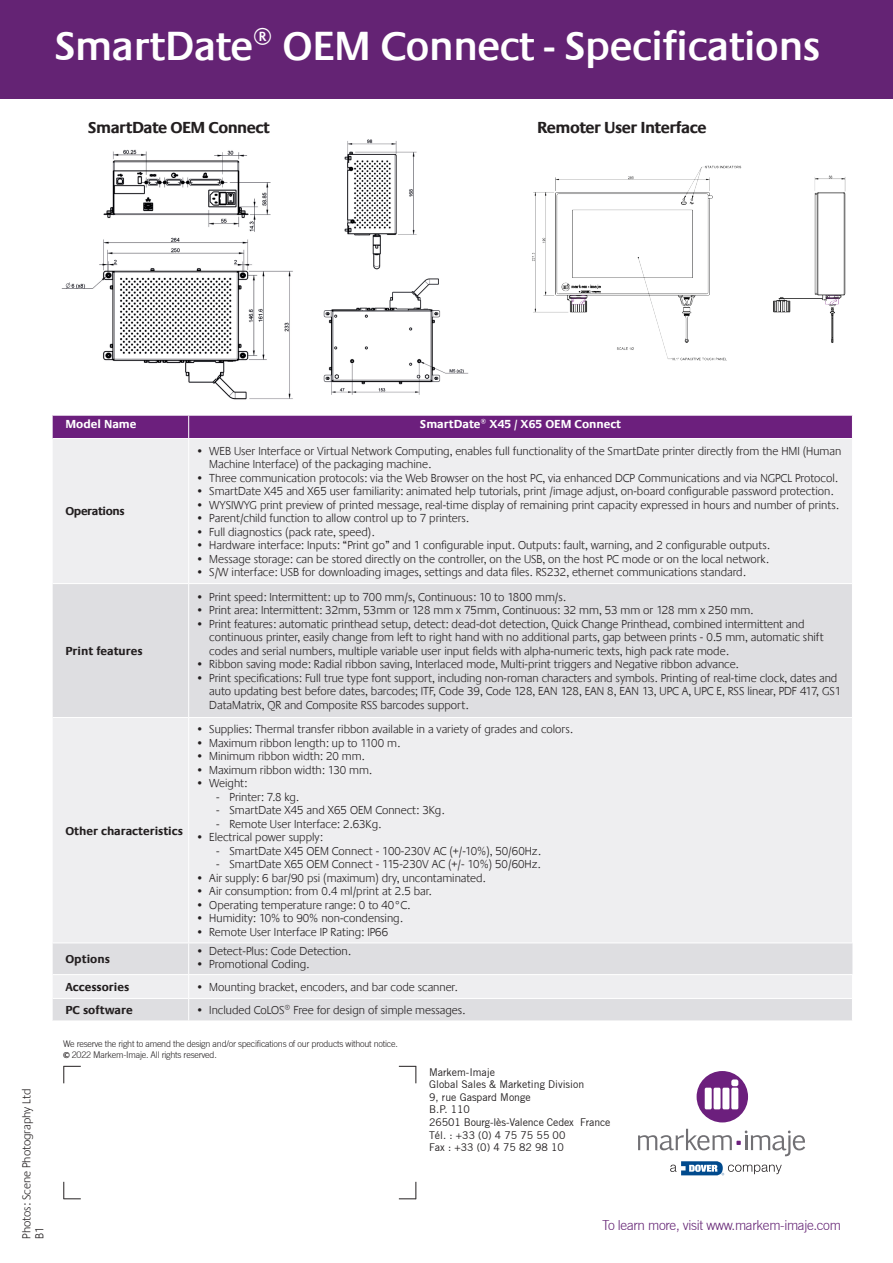
<style>
.page{position:relative;width:893px;height:1263px;background:#fff}
.page>*{position:absolute;margin:0;border:0;box-sizing:border-box;transform-origin:0 0}
.t1{font:600 42px "Praxis LT";letter-spacing:-.02em;color:#fff}
.t2{font:700 16.5px "Praxis LT";letter-spacing:-.03em;color:#231f20}
.t3{font:300 13.5px "Trade Gothic";letter-spacing:-.025em;color:#642374}
.t4{font:300 12px/13.5px "Praxis LT";color:#231f20}
.t5{font:700 12px "Praxis LT";color:#231f20}
.t6{font:700 12px "Praxis LT";color:#fff}
.t7{font:700 12px "Praxis LT";letter-spacing:-.03em;color:#231f20}
.t8{font:10.5px/12.6px "Trade Gothic";color:#231f20}
.t9{font:300 9px "Trade Gothic";letter-spacing:-.025em;color:#231f20}
.s1{font-family:"Praxis LT";font-weight:700}
</style>
<div class="page">
<div style="left:696px;top:1071px;width:52px;height:51px;background:#6c1f7d;border-radius:50%"></div>
<div style="left:705px;top:1088px;width:7px;height:21px;background:#fff;border-radius:2px"></div>
<div style="left:713px;top:1088px;width:8px;height:21px;background:#fff;border-radius:2px"></div>
<div style="left:722px;top:1088px;width:7px;height:21px;background:#fff;border-radius:2px"></div>
<div style="left:731px;top:1088px;width:7px;height:21px;background:#fff;border-radius:2px"></div>
<div style="left:731px;top:1079px;width:7px;height:7px;background:#fff;border-radius:2px"></div>
<svg style="left:638px;top:1129px;width:167px;height:46px"></svg>
<svg style="left:63px;top:1066px;width:18px;height:17px"></svg>
<svg style="left:63px;top:1182px;width:18px;height:17px"></svg>
<svg style="left:399px;top:1182px;width:17px;height:17px"></svg>
<svg style="left:399px;top:1066px;width:17px;height:17px"></svg>
<div style="left:0;top:0;width:893px;height:98px;background:#642374"></div>
<div style="left:53px;top:439px;width:799px;height:144px;background:#eeeef0"></div>
<svg style="left:53px;top:584px;width:799px;height:436px;background:#e7e7e9"></svg>
<div style="left:53px;top:416px;width:799px;height:22px;background:#6c1f7d"></div>
<hr style="left:188px;top:439px;width:1px;height:144px;background:#fff">
<hr style="left:188px;top:584px;width:1px;height:133px;background:#fff">
<hr style="left:188px;top:718px;width:1px;height:224px;background:#fff">
<hr style="left:188px;top:943px;width:1px;height:31px;background:#fff">
<svg style="left:188px;top:975px;width:1px;height:45px"></svg>
<hr style="left:53px;top:717px;width:136px;height:1px;background:#fff">
<hr style="left:189px;top:717px;width:664px;height:1px;background:#fff">
<hr style="left:53px;top:942px;width:136px;height:1px;background:#fff">
<hr style="left:189px;top:942px;width:664px;height:1px;background:#fff">
<hr style="left:53px;top:974px;width:136px;height:1px;background:#fff">
<hr style="left:189px;top:974px;width:664px;height:1px;background:#fff">
<hr style="left:53px;top:998px;width:136px;height:1px;background:#fff">
<hr style="left:189px;top:998px;width:664px;height:1px;background:#fff">
<img style="left:323px;top:278px;width:146px;height:117px">
<img style="left:61px;top:149px;width:232px;height:251px">
<img style="left:344px;top:139px;width:73px;height:131px">
<img style="left:532px;top:165px;width:314px;height:196px">
<p class="t1" style="left:54px;top:23px;width:768px">SmartDate® OEM Connect - Specifications</p>
<p class="t2" style="left:88px;top:119px;width:183px">SmartDate OEM Connect</p>
<p class="t2" style="left:537px;top:119px;width:171px">Remoter User Interface</p>
<p class="t4" style="left:20px;top:1239px;width:152px;rotate:-90deg">Photos: Scene Photography Ltd</p>
<p class="t4" style="left:33px;top:1239px;width:14px;rotate:-90deg">B1</p>
<p class="t6" style="left:65px;top:417px;width:73px">Model Name</p>
<p class="t6" style="left:420px;top:417px;width:203px">SmartDate® X45 / X65 OEM Connect</p>
<p class="t7" style="left:65px;top:505px;width:61px">Operations</p>
<p class="t5" style="left:65px;top:644px;width:79px">Print features</p>
<p class="t5" style="left:65px;top:824px;width:119px">Other characteristics</p>
<p class="t5" style="left:65px;top:952px;width:46px">Options</p>
<p class="t4" style="left:209px;top:444px;width:633px;text-indent:-14px">• WEB User Interface or Virtual Network Computing, enables full functionality of the SmartDate printer directly from the HMI (Human<br>Machine Interface) of the packaging machine.</p>
<p class="t4" style="left:196px;top:471px;width:644px">• Three communication protocols: via the Web Browser on the host PC, via enhanced DCP Communications and via NGPCL Protocol.</p>
<p class="t4" style="left:196px;top:485px;width:639px">• SmartDate X45 and X65 user familiarity: animated help tutorials, print /image adjust, on-board configurable password protection.</p>
<p class="t4" style="left:196px;top:498px;width:645px">• WYSIWYG print preview of printed message, real-time display of remaining print capacity expressed in hours and number of prints.</p>
<p class="t4" style="left:196px;top:512px;width:275px">• Parent/child function to allow control up to 7 printers.</p>
<p class="t4" style="left:196px;top:525px;width:180px">• Full diagnostics (pack rate, speed).</p>
<p class="t4" style="left:196px;top:539px;width:576px">• Hardware interface: Inputs: “Print go” and 1 configurable input. Outputs: fault, warning, and 2 configurable outputs.</p>
<p class="t4" style="left:196px;top:552px;width:574px">• Message storage: can be stored directly on the controller, on the USB, on the host PC mode or on the local network.</p>
<p class="t4" style="left:196px;top:566px;width:551px">• S/W interface: USB for downloading images, settings and data files. RS232, ethernet communications standard.</p>
<p class="t4" style="left:196px;top:590px;width:372px">• Print speed: Intermittent: up to 700 mm/s, Continuous: 10 to 1800 mm/s.</p>
<p class="t4" style="left:196px;top:604px;width:559px">• Print area: Intermittent: 32mm, 53mm or 128 mm x 75mm, Continuous: 32 mm, 53 mm or 128 mm x 250 mm.</p>
<p class="t4" style="left:209px;top:617px;width:616px;text-indent:-14px">• Print features: automatic printhead setup, detect: dead-dot detection, Quick Change Printhead, combined intermittent and continuous printer, easily change from left to right hand with no additional parts, gap between prints - 0.5 mm, automatic shift codes and serial numbers, multiple variable user input fields with alpha-numeric texts, high pack rate mode.</p>
<p class="t4" style="left:196px;top:658px;width:544px">• Ribbon saving mode: Radial ribbon saving, Interlaced mode, Multi-print triggers and Negative ribbon advance.</p>
<p class="t4" style="left:209px;top:671px;width:633px;text-indent:-14px">• Print specifications: Full true type font support, including non-roman characters and symbols. Printing of real-time clock, dates and auto updating best before dates, barcodes; ITF, Code 39, Code 128, EAN 128, EAN 8, EAN 13, UPC A, UPC E, RSS linear, PDF 417, GS1<br>DataMatrix, QR and Composite RSS barcodes support.</p>
<p class="t4" style="left:196px;top:723px;width:379px">• Supplies: Thermal transfer ribbon available in a variety of grades and colors.</p>
<p class="t4" style="left:196px;top:736px;width:206px">• Maximum ribbon length: up to 1100 m.</p>
<p class="t4" style="left:196px;top:750px;width:170px">• Minimum ribbon width: 20 mm.</p>
<p class="t4" style="left:196px;top:763px;width:178px">• Maximum ribbon width: 130 mm.</p>
<p class="t4" style="left:196px;top:777px;width:53px">• Weight:</p>
<p class="t4" style="left:216px;top:790px;width:84px">- Printer: 7.8 kg.</p>
<p class="t4" style="left:216px;top:804px;width:230px">- SmartDate X45 and X65 OEM Connect: 3Kg.</p>
<p class="t4" style="left:216px;top:817px;width:167px">- Remote User Interface: 2.63Kg.</p>
<p class="t4" style="left:196px;top:831px;width:129px">• Electrical power supply:</p>
<p class="t4" style="left:216px;top:844px;width:326px">- SmartDate X45 OEM Connect - 100-230V AC (+/-10%), 50/60Hz.</p>
<p class="t4" style="left:216px;top:858px;width:326px">- SmartDate X65 OEM Connect - 115-230V AC (+/- 10%) 50/60Hz.</p>
<p class="t4" style="left:196px;top:871px;width:291px">• Air supply: 6 bar/90 psi (maximum) dry, uncontaminated.</p>
<p class="t4" style="left:196px;top:885px;width:237px">• Air consumption: from 0.4 ml/print at 2.5 bar.</p>
<p class="t4" style="left:196px;top:898px;width:216px">• Operating temperature range: 0 to 40°C.</p>
<p class="t4" style="left:196px;top:912px;width:208px">• Humidity: 10% to 90% non-condensing.</p>
<p class="t4" style="left:196px;top:925px;width:194px">• Remote User Interface IP Rating: IP66</p>
<p class="t4" style="left:196px;top:944px;width:157px">• Detect-Plus: Code Detection.</p>
<p class="t4" style="left:196px;top:958px;width:115px">• Promotional Coding.</p>
<p class="t5" style="left:65px;top:980px;width:65px">Accessories</p>
<p class="t4" style="left:196px;top:980px;width:263px">• Mounting bracket, encoders, and bar code scanner.</p>
<p class="t5" style="left:65px;top:1003px;width:69px">PC software</p>
<p class="t4" style="left:196px;top:1003px;width:271px">• Included CoLOS® Free for design of simple messages.</p>
<p class="t9" style="left:63px;top:1039px;width:336px">We reserve the right to amend the design and/or specifications of our products without notice.</p>
<p class="t9" style="left:63px;top:1050px;width:155px"><span class="s1">©</span> 2022 Markem-Imaje. All rights reserved.</p>
<p class="t8" style="left:429px;top:1065px;width:157px">Markem-Imaje<br>Global Sales &amp; Marketing Division</p>
<p class="t8" style="left:429px;top:1090px;width:103px">9, rue Gaspard Monge<br>B.P. 110</p>
<p class="t8" style="left:429px;top:1116px;width:183px">26501 Bourg-lès-Valence Cedex France</p>
<p class="t8" style="left:429px;top:1128px;width:138px">Tél. : +33 (0) 4 75 75 55 00</p>
<p class="t8" style="left:429px;top:1141px;width:136px">Fax : +33 (0) 4 75 82 98 10</p>
<p class="t3" style="left:602px;top:1217px;width:240px">To learn more, visit www.markem-imaje.com</p>
</div>
